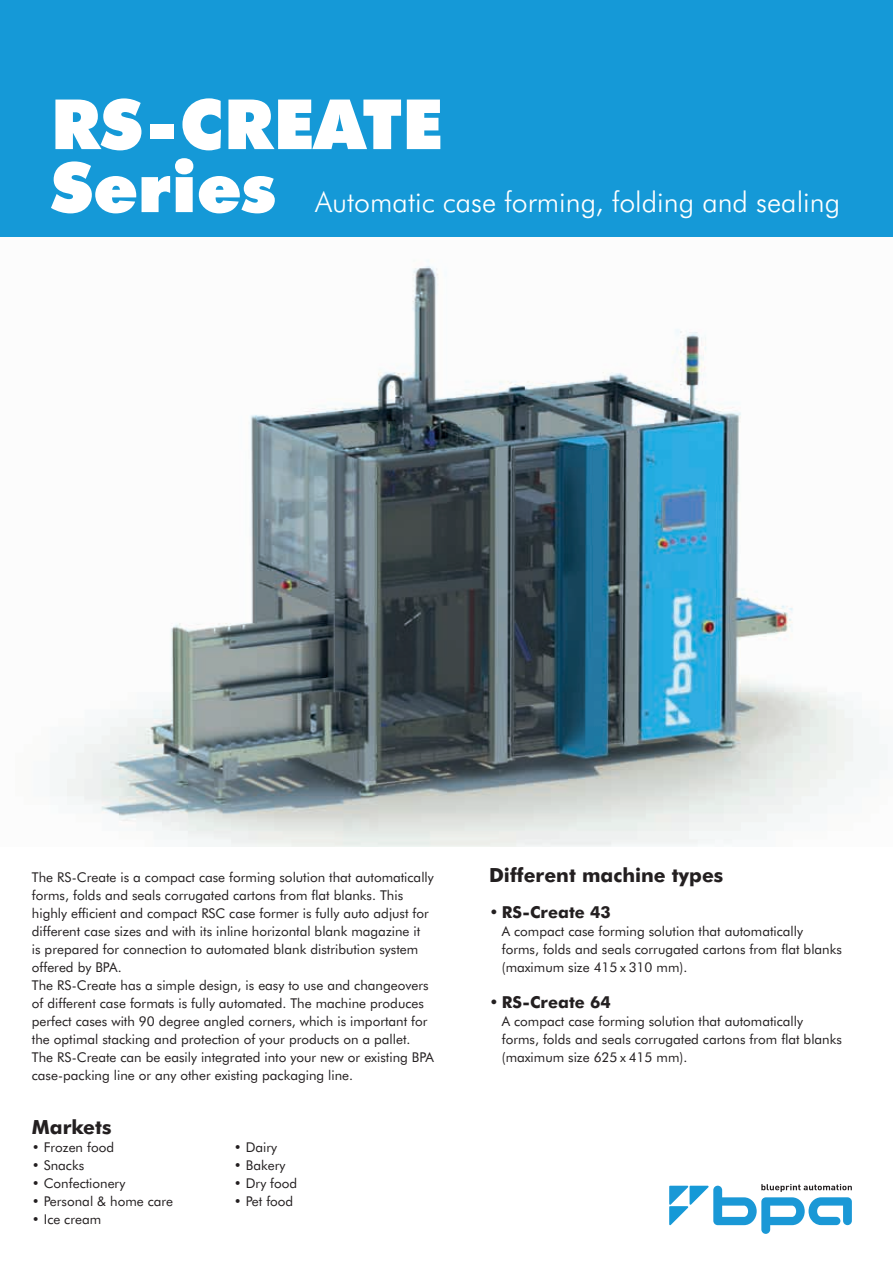
<style>
.page{position:relative;width:893px;height:1263px;background:#fff}
.page>*{position:absolute;margin:0;border:0;box-sizing:border-box;transform-origin:0 0}
.t1{font:900 69.3px/63px "Futura BT";color:#fff}
.t2{font:300 28.5px "Futura BT";color:#fff}
.t3{font:700 19.5px "Futura BT";color:#231f20}
.t4{font:700 16.5px "Futura BT";color:#231f20}
.t5{font:13.5px/18px "Futura BT";color:#231f20}
</style>
<div class="page">
<img style="left:0;top:236px;width:893px;height:610px">
<div style="left:0;top:0;width:893px;height:236px;background:#1599d7"></div>
<svg style="left:669px;top:1184px;width:183px;height:50px"></svg>
<h1 class="t1" style="left:51px;top:92px;width:394px">RS-CREATE<br>Series</h1>
<h2 class="t2" style="left:315px;top:185px;width:526px">Automatic case forming, folding and sealing</h2>
<p class="t5" style="left:32px;top:868px;width:404px">The RS-Create is a compact case forming solution that automatically forms, folds and seals corrugated cartons from flat blanks. This highly efficient and compact RSC case former is fully auto adjust for different case sizes and with its inline horizontal blank magazine it<br>is prepared for connection to automated blank distribution system offered by BPA.<br>The RS-Create has a simple design, is easy to use and changeovers of different case formats is fully automated. The machine produces perfect cases with 90 degree angled corners, which is important for the optimal stacking and protection of your products on a pallet.<br>The RS-Create can be easily integrated into your new or existing BPA case-packing line or any other existing packaging line.</p>
<h3 class="t3" style="left:32px;top:1115px;width:81px">Markets</h3>
<p class="t5" style="left:32px;top:1138px;width:84px">• Frozen food</p>
<p class="t5" style="left:32px;top:1156px;width:54px">• Snacks</p>
<p class="t5" style="left:32px;top:1174px;width:95px">• Confectionery</p>
<p class="t5" style="left:32px;top:1192px;width:143px">• Personal &amp; home care</p>
<p class="t5" style="left:32px;top:1210px;width:71px">• Ice cream</p>
<p class="t5" style="left:234px;top:1138px;width:45px">• Dairy</p>
<p class="t5" style="left:234px;top:1156px;width:53px">• Bakery</p>
<p class="t5" style="left:234px;top:1174px;width:65px">• Dry food</p>
<p class="t5" style="left:234px;top:1192px;width:61px">• Pet food</p>
<h3 class="t3" style="left:489px;top:863px;width:236px">Different machine types</h3>
<p class="t4" style="left:489px;top:902px;width:123px">• RS-Create 43</p>
<p class="t5" style="left:502px;top:922px;width:342px">A compact case forming solution that automatically forms, folds and seals corrugated cartons from flat blanks (maximum size 415 x 310 mm).</p>
<p class="t4" style="left:489px;top:992px;width:123px">• RS-Create 64</p>
<p class="t5" style="left:502px;top:1012px;width:342px">A compact case forming solution that automatically forms, folds and seals corrugated cartons from flat blanks (maximum size 625 x 415 mm).</p>
</div>
